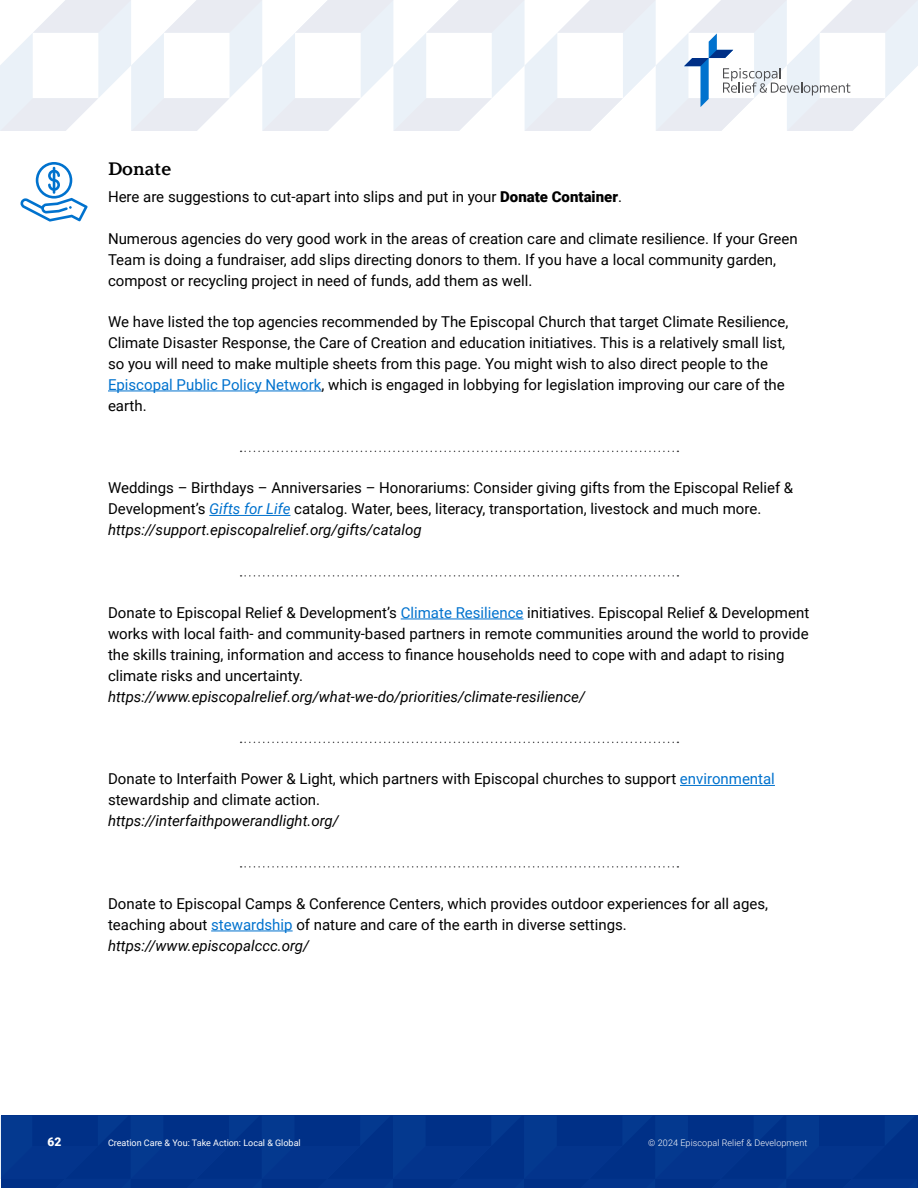
<style>
.page{position:relative;width:918px;height:1188px;background:#fff}
.page>*{position:absolute;margin:0;border:0;box-sizing:border-box;transform-origin:0 0}
.t1{font:700 18px "Argesta Text";color:#000}
.t2{font:15px/21px "Roboto";color:#000}
.t3{font:italic 15px "Roboto";color:#000}
.t4{font:900 12px "Roboto";color:#fff}
.t5{font:9px "Roboto";color:#fff}
.t6{font:300 9px "Roboto";letter-spacing:.01em;color:#fff}
.s1{font-weight:900}
.s2{color:#0072ce}
.s3{font-style:italic;color:#0072ce}
.s4{font-style:italic}
</style>
<div class="page">
<div style="left:0;top:1116px;width:918px;height:72px;background:#03348c"></div>
<svg style="left:0;top:0;width:918px;height:131px"></svg>
<hr style="left:108px;top:391px;width:214px;height:1px;background:#0072ce">
<hr style="left:209px;top:515px;width:82px;height:1px;background:#0072ce">
<hr style="left:401px;top:619px;width:123px;height:1px;background:#0072ce">
<hr style="left:680px;top:785px;width:95px;height:1px;background:#0072ce">
<hr style="left:211px;top:931px;width:82px;height:1px;background:#0072ce">
<svg style="left:241px;top:451px;width:437px;height:1px"></svg>
<svg style="left:241px;top:575px;width:437px;height:2px"></svg>
<svg style="left:241px;top:742px;width:437px;height:1px"></svg>
<svg style="left:241px;top:866px;width:437px;height:2px"></svg>
<svg style="left:21px;top:162px;width:67px;height:60px"></svg>
<p class="t1" style="left:108px;top:157px;width:65px">Donate</p>
<p class="t2" style="left:108px;top:186px;width:516px">Here are suggestions to cut-apart into slips and put in your <span class="s1">Donate Container</span>.</p>
<p class="t2" style="left:108px;top:227px;width:691px">Numerous agencies do very good work in the areas of creation care and climate resilience. If your Green<br>Team is doing a fundraiser, add slips directing donors to them. If you have a local community garden, compost or recycling project in need of funds, add them as well.</p>
<p class="t2" style="left:108px;top:310px;width:682px">We have listed the top agencies recommended by The Episcopal Church that target Climate Resilience, Climate Disaster Response, the Care of Creation and education initiatives. This is a relatively small list, so you will need to make multiple sheets from this page. You might wish to also direct people to the <span class="s2">Episcopal Public Policy Network</span>, which is engaged in lobbying for legislation improving our care of the earth.</p>
<p class="t2" style="left:108px;top:477px;width:687px">Weddings – Birthdays – Anniversaries – Honorariums: Consider giving gifts from the Episcopal Relief &amp;<br>Development’s <span class="s3">Gifts for Life</span> catalog. Water, bees, literacy, transportation, livestock and much more. <span class="s4">https://support.episcopalrelief.org/gifts/catalog</span></p>
<p class="t2" style="left:108px;top:601px;width:703px">Donate to Episcopal Relief &amp; Development’s <span class="s2">Climate Resilience</span> initiatives. Episcopal Relief &amp; Development works with local faith- and community-based partners in remote communities around the world to provide the skills training, information and access to finance households need to cope with and adapt to rising climate risks and uncertainty.</p>
<p class="t3" style="left:108px;top:686px;width:479px">https://www.episcopalrelief.org/what-we-do/priorities/climate-resilience/</p>
<p class="t2" style="left:108px;top:768px;width:668px">Donate to Interfaith Power &amp; Light, which partners with Episcopal churches to support <span class="s2">environmental </span>stewardship and climate action.</p>
<p class="t3" style="left:108px;top:811px;width:232px">https://interfaithpowerandlight.org/</p>
<p class="t2" style="left:108px;top:892px;width:662px">Donate to Episcopal Camps &amp; Conference Centers, which provides outdoor experiences for all ages, teaching about <span class="s2">stewardship</span> of nature and care of the earth in diverse settings. <span class="s4">https://www.episcopalccc.org/</span></p>
<p class="t4" style="left:48px;top:1133px;width:16px">62</p>
<p class="t5" style="left:108px;top:1136px;width:194px">Creation Care &amp; You: Take Action: Local &amp; Global</p>
<p class="t6" style="left:648px;top:1136px;width:160px">© 2024 Episcopal Relief &amp; Development</p>
</div>
